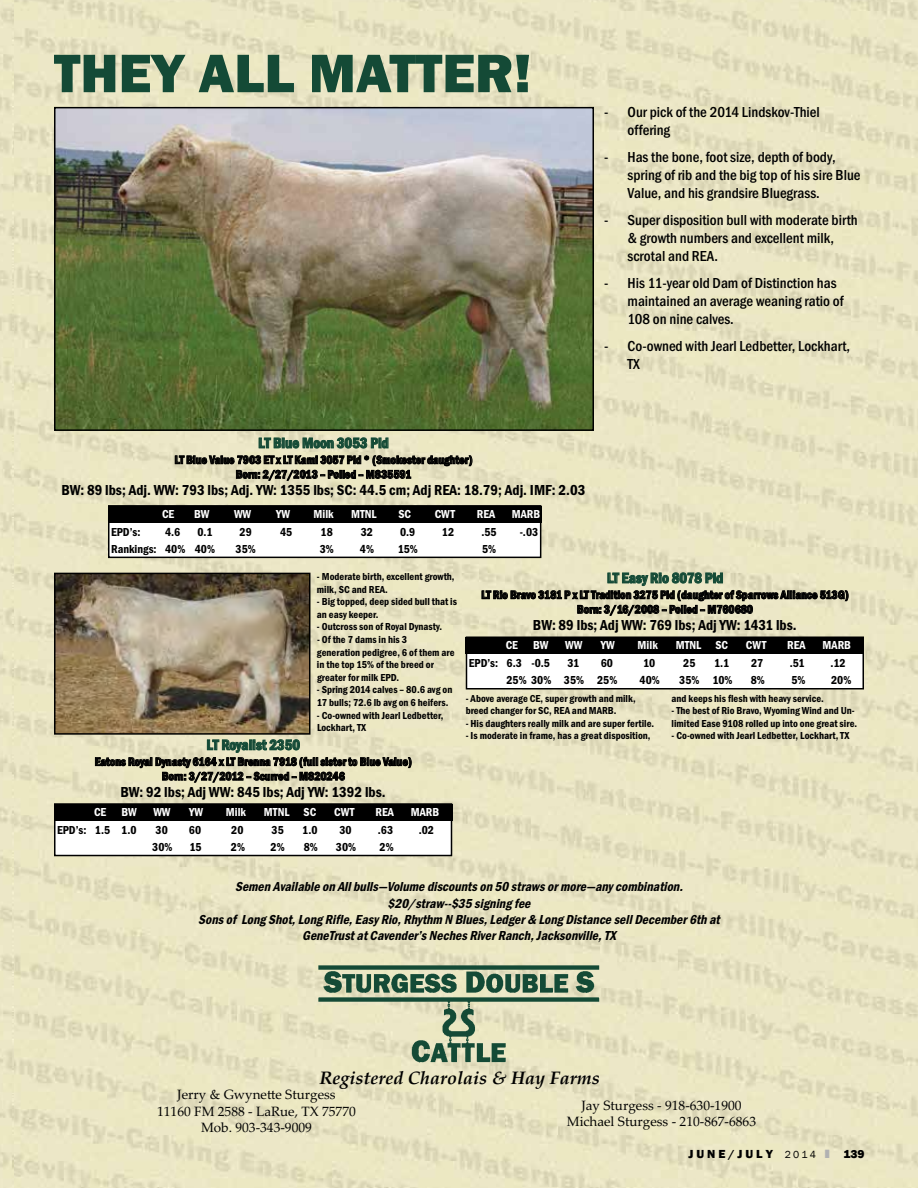
<style>
.page{position:relative;width:918px;height:1188px;background:#fff}
.page>*{position:absolute;margin:0;border:0;box-sizing:border-box;transform-origin:0 0}
.t1{font:800 56.1px "Franklin Gothic";color:#144a36}
.t2{font:italic 700 18px "Palatino Linotype";color:#000}
.t3{font:500 condensed 15px/18px "Franklin Gothic";color:#000}
.t4{font:600 condensed 15px "Franklin Gothic";color:#000}
.t5{font:600 condensed 15px "Franklin Gothic";color:#144a36}
.t6{font:italic 600 condensed 13.5px/16.2px "Franklin Gothic";color:#000;text-align:center}
.t7{font:13.5px/16.5px "Palatino Linotype";color:#000;text-align:center}
.t8{font:600 condensed 12px/14.7px "Franklin Gothic";color:#000;text-align:center}
.t9{font:600 condensed 12px "Franklin Gothic";color:#fff}
.t10{font:800 12px "Franklin Gothic";color:#000}
.t11{font:600 condensed 10.5px/12.6px "Franklin Gothic";color:#000}
.s1{font-weight:400;font-size:10.5px}
</style>
<div class="page">
<img style="left:14px;top:0;width:904px;height:1188px">
<svg style="left:13px;top:0;width:1px;height:1188px"></svg>
<img style="left:0;top:0;width:13px;height:1188px">
<img style="left:57px;top:110px;width:534px;height:318px">
<div style="left:54px;top:107px;width:540px;height:324px;border:2px solid #000"></div>
<svg style="left:259px;top:435px;width:129px;height:14px;background:#96a88c"></svg>
<svg style="left:175px;top:455px;width:297px;height:26px;background:#9e9b83"></svg>
<svg style="left:482px;top:572px;width:367px;height:44px;background:#b7b69a"></svg>
<div style="left:109px;top:506px;width:432px;height:51px;background:#fff"></div>
<div style="left:108px;top:505px;width:433px;height:53px;border:2px solid #000"></div>
<div style="left:108px;top:506px;width:434px;height:17px;background:#000"></div>
<div style="left:466px;top:637px;width:397px;height:52px;background:#fff"></div>
<div style="left:466px;top:637px;width:398px;height:53px;border:2px solid #000"></div>
<div style="left:466px;top:638px;width:398px;height:16px;background:#000"></div>
<img style="left:57px;top:576px;width:251px;height:156px">
<div style="left:54px;top:573px;width:257px;height:162px;border:2px solid #000"></div>
<svg style="left:95px;top:739px;width:317px;height:44px;background:#b5b398"></svg>
<div style="left:55px;top:804px;width:397px;height:52px;background:#fff"></div>
<div style="left:54px;top:803px;width:398px;height:53px;border:2px solid #000"></div>
<div style="left:54px;top:804px;width:398px;height:17px;background:#000"></div>
<img style="left:319px;top:962px;width:281px;height:102px">
<svg style="left:825px;top:1150px;width:4px;height:8px"></svg>
<p class="t1" style="left:54px;top:37px;width:479px">THEY ALL MATTER!</p>
<p class="t3" style="left:628px;top:103px;width:194px;text-indent:-23px">- Our pick of the 2014 Lindskov-Thiel offering</p>
<p class="t3" style="left:628px;top:148px;width:235px;text-indent:-23px">- Has the bone, foot size, depth of body, spring of rib and the big top of his sire Blue<br>Value, and his grandsire Bluegrass.</p>
<p class="t3" style="left:628px;top:211px;width:232px;text-indent:-23px">- Super disposition bull with moderate birth &amp; growth numbers and excellent milk, scrotal and REA.</p>
<p class="t3" style="left:628px;top:274px;width:218px;text-indent:-23px">- His 11-year old Dam of Distinction has maintained an average weaning ratio of<br>108 on nine calves.</p>
<p class="t3" style="left:628px;top:337px;width:224px;text-indent:-23px">- Co-owned with Jearl Ledbetter, Lockhart,<br>TX</p>
<p class="t5" style="left:258px;top:433px;width:132px">LT Blue Moon 3053 Pld</p>
<p class="t8" style="left:175px;top:452px;width:300px">LT Blue Value 7903 ET x LT Kami 3057 Pld * (Smokester daughter)<br>Born: 2/27/2013 – Polled – M835591</p>
<p class="t4" style="left:61px;top:480px;width:526px">BW: 89 lbs; Adj. WW: 793 lbs; Adj. YW: 1355 lbs; SC: 44.5 cm; Adj REA: 18.79; Adj. IMF: 2.03</p>
<p class="t9" style="left:162px;top:506px;width:14px">CE</p>
<p class="t9" style="left:194px;top:506px;width:17px">BW</p>
<p class="t9" style="left:234px;top:506px;width:19px">WW</p>
<p class="t9" style="left:276px;top:506px;width:15px">YW</p>
<p class="t9" style="left:314px;top:506px;width:22px">Milk</p>
<p class="t9" style="left:351px;top:506px;width:27px">MTNL</p>
<p class="t9" style="left:398px;top:506px;width:14px">SC</p>
<p class="t9" style="left:435px;top:506px;width:22px">CWT</p>
<p class="t9" style="left:477px;top:506px;width:20px">REA</p>
<p class="t9" style="left:512px;top:506px;width:30px">MARB</p>
<p class="t8" style="left:111px;top:524px;width:31px">EPD’s:</p>
<p class="t8" style="left:165px;top:524px;width:17px">4.6</p>
<p class="t8" style="left:197px;top:524px;width:17px">0.1</p>
<p class="t8" style="left:240px;top:524px;width:14px">29</p>
<p class="t8" style="left:280px;top:524px;width:14px">45</p>
<p class="t8" style="left:321px;top:524px;width:14px">18</p>
<p class="t8" style="left:361px;top:524px;width:14px">32</p>
<p class="t8" style="left:400px;top:524px;width:17px">0.9</p>
<p class="t8" style="left:442px;top:524px;width:14px">12</p>
<p class="t8" style="left:481px;top:524px;width:17px">.55</p>
<p class="t8" style="left:520px;top:524px;width:20px">-.03</p>
<p class="t8" style="left:111px;top:541px;width:105px">Rankings: 40% 40%</p>
<p class="t8" style="left:236px;top:541px;width:22px">35%</p>
<p class="t8" style="left:320px;top:541px;width:16px">3%</p>
<p class="t8" style="left:360px;top:541px;width:16px">4%</p>
<p class="t8" style="left:398px;top:541px;width:22px">15%</p>
<p class="t8" style="left:482px;top:541px;width:16px">5%</p>
<p class="t11" style="left:317px;top:570px;width:139px">- Moderate birth, excellent growth, milk, SC and REA.</p>
<p class="t11" style="left:317px;top:595px;width:142px">- Big topped, deep sided bull that is an easy keeper.</p>
<p class="t11" style="left:317px;top:620px;width:127px">- Outcross son of Royal Dynasty.</p>
<p class="t11" style="left:317px;top:633px;width:139px">- Of the 7 dams in his 3<br>generation pedigree, 6 of them are in the top 15% of the breed or greater for milk EPD.</p>
<p class="t11" style="left:317px;top:683px;width:137px">- Spring 2014 calves – 80.6 avg on<br>17 bulls; 72.6 lb avg on 6 heifers.</p>
<p class="t11" style="left:317px;top:709px;width:128px">- Co-owned with Jearl Ledbetter,<br>Lockhart, TX</p>
<p class="t5" style="left:206px;top:735px;width:95px">LT Royalist 2350</p>
<p class="t8" style="left:95px;top:754px;width:319px">Eatons Royal Dynasty 6164 x LT Brenna 7918 (full sister to Blue Value)<br>Born: 3/27/2012 – Scurred – M820246</p>
<p class="t4" style="left:120px;top:782px;width:267px">BW: 92 lbs; Adj WW: 845 lbs; Adj YW: 1392 lbs.</p>
<p class="t5" style="left:607px;top:568px;width:118px">LT Easy Rio 8078 Pld</p>
<p class="t8" style="left:481px;top:587px;width:369px">LT Rio Bravo 3181 P x LT Tradition 3275 Pld (daughter of Sparrows Alliance 513G)<br>Born: 3/16/2008 – Polled – M760680</p>
<p class="t4" style="left:533px;top:615px;width:265px">BW: 89 lbs; Adj WW: 769 lbs; Adj YW: 1431 lbs.</p>
<p class="t9" style="left:506px;top:637px;width:14px">CE</p>
<p class="t9" style="left:533px;top:637px;width:17px">BW</p>
<p class="t9" style="left:565px;top:637px;width:19px">WW</p>
<p class="t9" style="left:601px;top:637px;width:15px">YW</p>
<p class="t9" style="left:638px;top:637px;width:22px">Milk</p>
<p class="t9" style="left:676px;top:637px;width:54px">MTNL SC</p>
<p class="t9" style="left:746px;top:637px;width:22px">CWT</p>
<p class="t9" style="left:787px;top:637px;width:20px">REA</p>
<p class="t9" style="left:823px;top:637px;width:30px">MARB</p>
<p class="t8" style="left:469px;top:655px;width:83px">EPD’s: 6.3 -0.5</p>
<p class="t8" style="left:568px;top:655px;width:13px">31</p>
<p class="t8" style="left:601px;top:655px;width:14px">60</p>
<p class="t8" style="left:643px;top:655px;width:14px">10</p>
<p class="t8" style="left:683px;top:655px;width:14px">25</p>
<p class="t8" style="left:714px;top:655px;width:17px">1.1</p>
<p class="t8" style="left:751px;top:655px;width:14px">27</p>
<p class="t8" style="left:790px;top:655px;width:16px">.51</p>
<p class="t8" style="left:831px;top:655px;width:17px">.12</p>
<p class="t8" style="left:507px;top:673px;width:112px">25% 30% 35% 25%</p>
<p class="t8" style="left:640px;top:673px;width:22px">40%</p>
<p class="t8" style="left:679px;top:673px;width:55px">35% 10%</p>
<p class="t8" style="left:751px;top:673px;width:16px">8%</p>
<p class="t8" style="left:791px;top:673px;width:16px">5%</p>
<p class="t8" style="left:831px;top:673px;width:22px">20%</p>
<p class="t11" style="left:466px;top:692px;width:172px">- Above average CE, super growth and milk, breed changer for SC, REA and MARB.</p>
<p class="t11" style="left:466px;top:717px;width:190px">- His daughters really milk and are super fertile.</p>
<p class="t11" style="left:466px;top:729px;width:186px">- Is moderate in frame, has a great disposition,</p>
<p class="t11" style="left:672px;top:692px;width:154px">and keeps his flesh with heavy service.</p>
<p class="t11" style="left:672px;top:704px;width:187px">- The best of Rio Bravo, Wyoming Wind and Un&shy;limited Ease 9108 rolled up into one great sire.</p>
<p class="t11" style="left:672px;top:729px;width:180px">- Co-owned with Jearl Ledbetter, Lockhart, TX</p>
<p class="t9" style="left:94px;top:804px;width:14px">CE</p>
<p class="t9" style="left:121px;top:804px;width:17px">BW</p>
<p class="t9" style="left:153px;top:804px;width:19px">WW</p>
<p class="t9" style="left:189px;top:804px;width:15px">YW</p>
<p class="t9" style="left:226px;top:804px;width:22px">Milk</p>
<p class="t9" style="left:264px;top:804px;width:54px">MTNL SC</p>
<p class="t9" style="left:334px;top:804px;width:22px">CWT</p>
<p class="t9" style="left:376px;top:804px;width:20px">REA</p>
<p class="t9" style="left:411px;top:804px;width:30px">MARB</p>
<p class="t8" style="left:57px;top:822px;width:81px">EPD’s: 1.5 1.0</p>
<p class="t8" style="left:156px;top:822px;width:14px">30</p>
<p class="t8" style="left:189px;top:822px;width:14px">60</p>
<p class="t8" style="left:231px;top:822px;width:14px">20</p>
<p class="t8" style="left:272px;top:822px;width:14px">35</p>
<p class="t8" style="left:302px;top:822px;width:17px">1.0</p>
<p class="t8" style="left:339px;top:822px;width:14px">30</p>
<p class="t8" style="left:378px;top:822px;width:17px">.63</p>
<p class="t8" style="left:419px;top:822px;width:17px">.02</p>
<p class="t8" style="left:152px;top:839px;width:22px">30%</p>
<p class="t8" style="left:189px;top:839px;width:14px">15</p>
<p class="t8" style="left:231px;top:839px;width:16px">2%</p>
<p class="t8" style="left:271px;top:839px;width:16px">2%</p>
<p class="t8" style="left:304px;top:839px;width:16px">8%</p>
<p class="t8" style="left:336px;top:839px;width:22px">30%</p>
<p class="t8" style="left:380px;top:839px;width:16px">2%</p>
<p class="t6" style="left:198px;top:879px;width:527px">SemenAvailableonAllbulls—Volumediscountson50strawsormore—anycombination. $20/straw--$35signingfee<br>Sonsof LongShot,LongRifle,EasyRio,Rhythm N Blues,Ledger&amp; LongDistancesellDecember6that GeneTrustatCavender’sNechesRiverRanch,Jacksonville,TX</p>
<p class="t2" style="left:320px;top:1065px;width:282px">Registered Charolais &amp; Hay Farms</p>
<p class="t7" style="left:157px;top:1086px;width:200px">Jerry &amp; Gwynette Sturgess<br>11160 FM 2588 - LaRue, TX 75770<br>Mob. 903-343-9009</p>
<p class="t7" style="left:567px;top:1097px;width:191px">Jay Sturgess - 918-630-1900<br>Michael Sturgess - 210-867-6863</p>
<p class="t10" style="left:688px;top:1146px;width:129px">J U N E / J U L Y <span class="s1">2 0 1 4</span></p>
<p class="t10" style="left:843px;top:1146px;width:23px">139</p>
</div>
